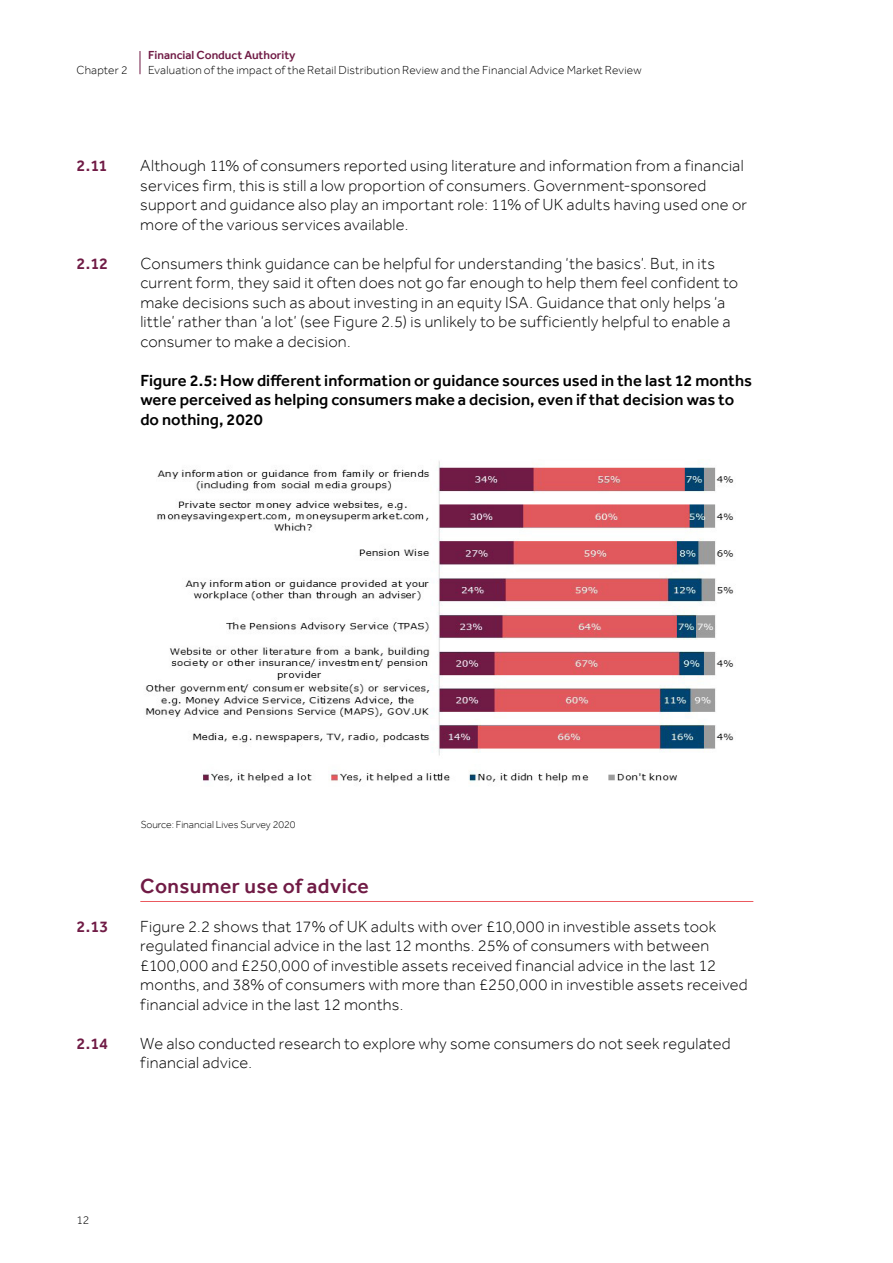
<style>
.page{position:relative;width:893px;height:1263px;background:#fff}
.page>*{position:absolute;margin:0;border:0;box-sizing:border-box;transform-origin:0 0}
.t1{font:500 21px "Effra";letter-spacing:.02em;color:#701b45}
.t2{font:300 16.5px/19.5px "Effra";letter-spacing:.015em;color:#000}
.t3{font:500 16.5px/19.5px "Effra";letter-spacing:.005em;color:#000}
.t4{font:500 16.5px "Effra";letter-spacing:-.01em;color:#701b45}
.t5{font:300 12px "Effra";letter-spacing:.02em;color:#000}
.t6{font:500 12px "Effra";color:#701b45}
.t7{font:300 10.5px "Effra";color:#000}
</style>
<div class="page">
<svg style="left:140px;top:51px;width:1px;height:23px"></svg>
<hr style="left:140px;top:901px;width:613px;height:1px;background:#eb595e">
<img style="left:145px;top:461px;width:589px;height:322px">
<p class="t6" style="left:148px;top:48px;width:149px">Financial Conduct Authority</p>
<p class="t5" style="left:77px;top:63px;width:53px">Chapter 2</p>
<p class="t5" style="left:148px;top:63px;width:495px">Evaluation of the impact of the Retail Distribution Review and the Financial Advice Market Review</p>
<p class="t4" style="left:77px;top:156px;width:33px">2.11</p>
<p class="t2" style="left:140px;top:156px;width:608px">Although 11% of consumers reported using literature and information from a financial services firm, this is still a low proportion of consumers. Government-sponsored support and guidance also play an important role: 11% of UK adults having used one or more of the various services available.</p>
<p class="t4" style="left:77px;top:253px;width:33px">2.12</p>
<p class="t2" style="left:140px;top:253px;width:599px">Consumers think guidance can be helpful for understanding ‘the basics’. But, in its current form, they said it often does not go far enough to help them feel confident to make decisions such as about investing in an equity ISA. Guidance that only helps ‘a little’ rather than ‘a lot’ (see Figure 2.5) is unlikely to be sufficiently helpful to enable a consumer to make a decision.</p>
<p class="t3" style="left:140px;top:370px;width:613px">Figure 2.5: How different information or guidance sources used in the last 12 months were perceived as helping consumers make a decision, even if that decision was to do nothing, 2020</p>
<p class="t7" style="left:141px;top:819px;width:156px">Source: Financial Lives Survey 2020</p>
<p class="t1" style="left:140px;top:873px;width:230px">Consumer use of advice</p>
<p class="t4" style="left:77px;top:916px;width:33px">2.13</p>
<p class="t2" style="left:140px;top:916px;width:609px">Figure 2.2 shows that 17% of UK adults with over £10,000 in investible assets took regulated financial advice in the last 12 months. 25% of consumers with between £100,000 and £250,000 of investible assets received financial advice in the last 12 months, and 38% of consumers with more than £250,000 in investible assets received financial advice in the last 12 months.</p>
<p class="t4" style="left:77px;top:1033px;width:33px">2.14</p>
<p class="t2" style="left:140px;top:1033px;width:592px">We also conducted research to explore why some consumers do not seek regulated financial advice.</p>
<p class="t5" style="left:77px;top:1213px;width:14px">12</p>
</div>
